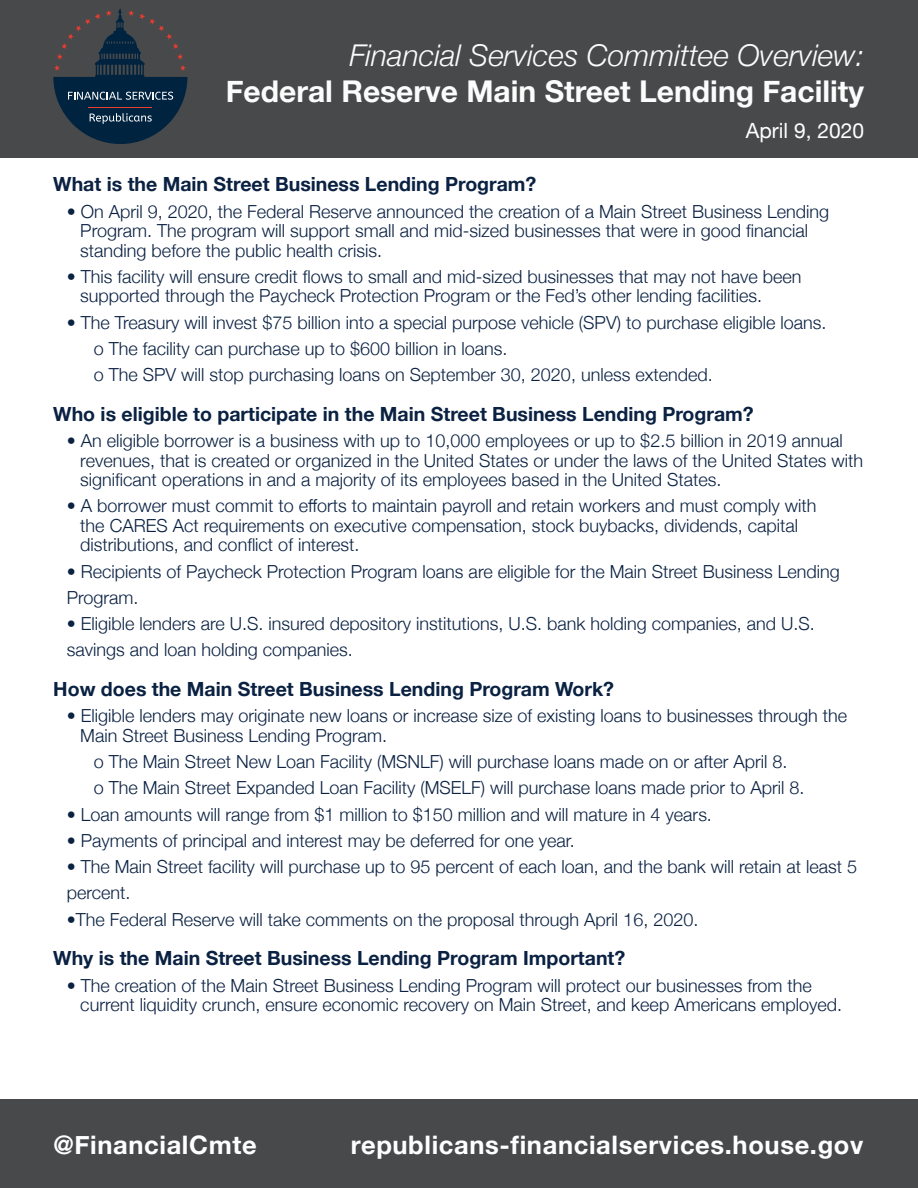
<style>
.page{position:relative;width:918px;height:1188px;background:#fff}
.page>*{position:absolute;margin:0;border:0;box-sizing:border-box;transform-origin:0 0}
.t1{font:700 30px "Helvetica Neue";color:#fcfcfc}
.t2{font:italic 300 30px "Helvetica Neue";color:#fcfcfc}
.t3{font:700 25.5px "Helvetica Neue";letter-spacing:.025em;color:#fff}
.t4{font:21px "Helvetica Neue";color:#fff}
.t5{font:700 19.5px "Helvetica Neue";color:#0a2142}
.t6{font:300 18px/19.5px "Helvetica Neue";color:#0a2142}
</style>
<div class="page">
<div style="left:0;top:0;width:918px;height:158px;background:#47494b"></div>
<div style="left:0;top:1100px;width:918px;height:88px;background:#47494b"></div>
<svg style="left:53px;top:9px;width:134px;height:135px"></svg>
<p class="t2" style="left:349px;top:32px;width:516px">Financial Services Committee Overview:</p>
<p class="t1" style="left:226px;top:68px;width:640px">Federal Reserve Main Street Lending Facility</p>
<p class="t4" style="left:746px;top:116px;width:120px">April 9, 2020</p>
<p class="t5" style="left:53px;top:169px;width:485px">What is the Main Street Business Lending Program?</p>
<p class="t6" style="left:80px;top:200px;width:750px;text-indent:-14px">• On April 9, 2020, the Federal Reserve announced the creation of a Main Street Business Lending<br>Program. The program will support small and mid-sized businesses that were in good financial standing before the public health crisis.</p>
<p class="t6" style="left:80px;top:265px;width:723px;text-indent:-14px">• This facility will ensure credit flows to small and mid-sized businesses that may not have been supported through the Paycheck Protection Program or the Fed’s other lending facilities.</p>
<p class="t6" style="left:67px;top:311px;width:761px">• The Treasury will invest $75 billion into a special purpose vehicle (SPV) to purchase eligible loans.</p>
<p class="t6" style="left:94px;top:337px;width:415px">o The facility can purchase up to $600 billion in loans.</p>
<p class="t6" style="left:94px;top:364px;width:620px">o The SPV will stop purchasing loans on September 30, 2020, unless extended.</p>
<p class="t5" style="left:53px;top:399px;width:702px">Who is eligible to participate in the Main Street Business Lending Program?</p>
<p class="t6" style="left:80px;top:430px;width:784px;text-indent:-14px">• An eligible borrower is a business with up to 10,000 employees or up to $2.5 billion in 2019 annual revenues, that is created or organized in the United States or under the laws of the United States with significant operations in and a majority of its employees based in the United States.</p>
<p class="t6" style="left:80px;top:495px;width:738px;text-indent:-14px">• A borrower must commit to efforts to maintain payroll and retain workers and must comply with the CARES Act requirements on executive compensation, stock buybacks, dividends, capital distributions, and conflict of interest.</p>
<p class="t6" style="left:67px;top:560px;width:775px">• Recipients of Paycheck Protection Program loans are eligible for the Main Street Business Lending</p>
<p class="t6" style="left:67px;top:586px;width:73px">Program.</p>
<p class="t6" style="left:67px;top:613px;width:750px">• Eligible lenders are U.S. insured depository institutions, U.S. bank holding companies, and U.S.</p>
<p class="t6" style="left:67px;top:639px;width:288px">savings and loan holding companies.</p>
<p class="t5" style="left:53px;top:674px;width:562px">How does the Main Street Business Lending Program Work?</p>
<p class="t6" style="left:80px;top:705px;width:768px;text-indent:-14px">• Eligible lenders may originate new loans or increase size of existing loans to businesses through the<br>Main Street Business Lending Program.</p>
<p class="t6" style="left:94px;top:751px;width:695px">o The Main Street New Loan Facility (MSNLF) will purchase loans made on or after April 8.</p>
<p class="t6" style="left:94px;top:777px;width:712px">o The Main Street Expanded Loan Facility (MSELF) will purchase loans made prior to April 8.</p>
<p class="t6" style="left:67px;top:803px;width:647px">• Loan amounts will range from $1 million to $150 million and will mature in 4 years.</p>
<p class="t6" style="left:67px;top:829px;width:510px">• Payments of principal and interest may be deferred for one year.</p>
<p class="t6" style="left:67px;top:856px;width:792px">• The Main Street facility will purchase up to 95 percent of each loan, and the bank will retain at least 5</p>
<p class="t6" style="left:67px;top:882px;width:65px">percent.</p>
<p class="t6" style="left:67px;top:908px;width:633px">•The Federal Reserve will take comments on the proposal through April 16, 2020.</p>
<p class="t5" style="left:53px;top:943px;width:573px">Why is the Main Street Business Lending Program Important?</p>
<p class="t6" style="left:80px;top:974px;width:763px;text-indent:-14px">• The creation of the Main Street Business Lending Program will protect our businesses from the current liquidity crunch, ensure economic recovery on Main Street, and keep Americans employed.</p>
<p class="t3" style="left:53px;top:1125px;width:205px">@FinancialCmte</p>
<p class="t3" style="left:351px;top:1125px;width:514px">republicans-financialservices.house.gov</p>
</div>
